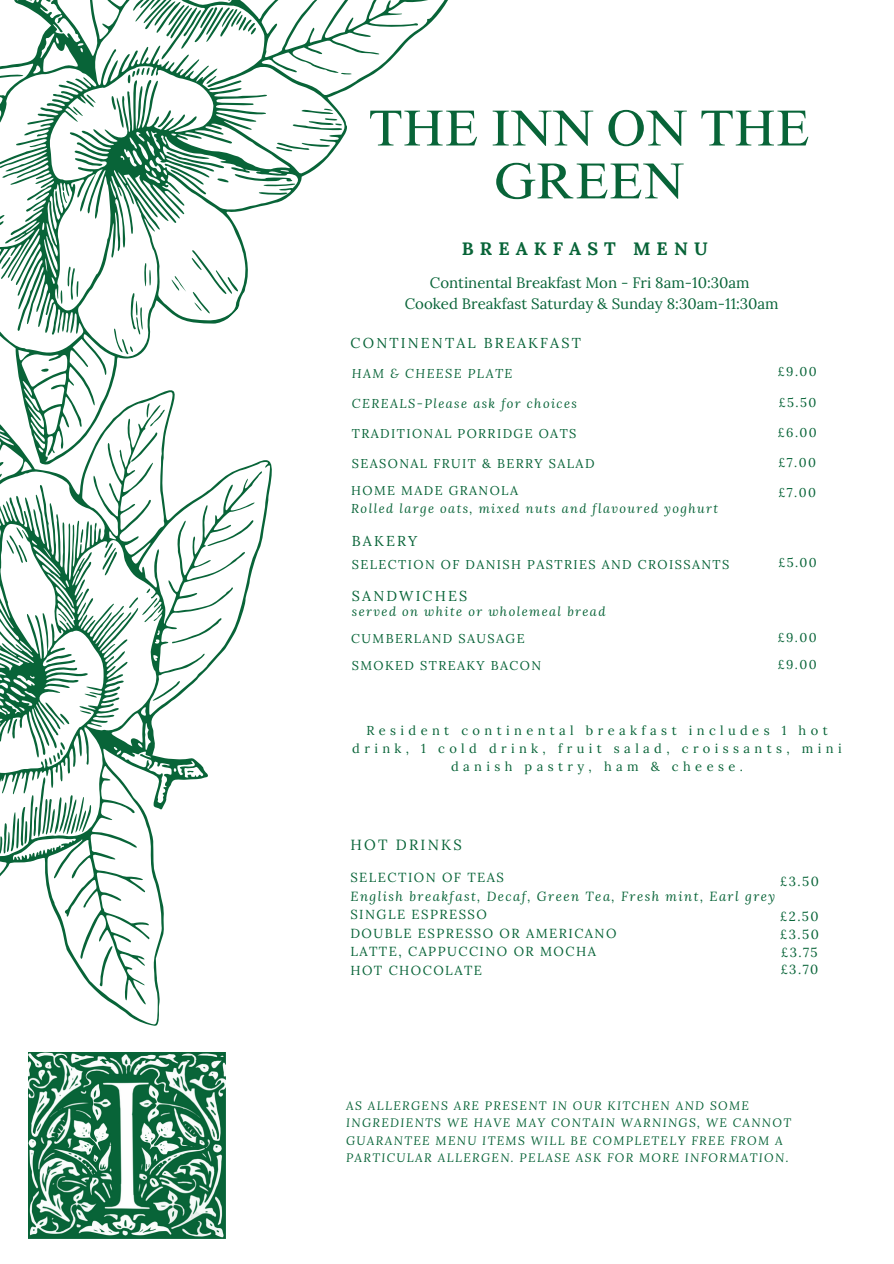
<style>
.page{position:relative;width:894px;height:1264px;background:#fff}
.page>*{position:absolute;margin:0;border:0;box-sizing:border-box;transform-origin:0 0}
.t1{font:50.7px/52.8px "Times NRMT Pro";color:#086438;text-align:center}
.t2{font:700 18px "Lora";letter-spacing:.34em;color:#086438}
.t3{font:15px/20.2px "Lora";color:#086438;text-align:center}
.t4{font:14.7px "Lora";letter-spacing:.15em;color:#086438}
.t5{font:14.4px "Lora";letter-spacing:.15em;color:#086438}
.t6{font:13.05px "Lora";letter-spacing:.11em;color:#086438}
.t7{font:italic 13.05px "Lora";letter-spacing:.11em;color:#086438}
.t8{font:12.9px/18.3px "Lora";letter-spacing:.34em;color:#086438;text-align:center}
.t9{font:12.75px "Lora";letter-spacing:.11em;color:#086438}
.t10{font:italic 12.75px "Lora";letter-spacing:.11em;color:#086438}
.t11{font:italic 12.15px/17.1px "Lora";letter-spacing:.11em;color:#086438}
</style>
<div class="page">
<svg style="left:0;top:0;width:448px;height:324px"></svg>
<svg style="left:0;top:324px;width:272px;height:764px"></svg>
<img style="left:28px;top:1052px;width:197px;height:186px">
<p class="t1" style="left:369px;top:108px;width:442px">THE INN ON THE<br>GREEN</p>
<h2 class="t2" style="left:461px;top:237px;width:247px">BREAKFAST MENU</h2>
<p class="t3" style="left:404px;top:273px;width:375px">Continental Breakfast Mon - Fri 8am-10:30am<br>Cooked Breakfast Saturday &amp; Sunday 8:30am-11:30am</p>
<h4 class="t5" style="left:350px;top:333px;width:232px">CONTINENTAL BREAKFAST</h4>
<p class="t10" style="left:352px;top:364px;width:162px">HAM &amp; CHEESE PLATE</p>
<h3 class="t10" style="left:352px;top:394px;width:226px">CEREALS-Please ask for choices</h3>
<p class="t9" style="left:352px;top:425px;width:226px">TRADITIONAL PORRIDGE OATS</p>
<h5 class="t9" style="left:352px;top:455px;width:244px">SEASONAL FRUIT &amp; BERRY SALAD</h5>
<h3 class="t9" style="left:351px;top:482px;width:168px">HOME MADE GRANOLA</h3>
<p class="t10" style="left:351px;top:500px;width:368px">Rolled large oats, mixed nuts and flavoured yoghurt</p>
<p class="t5" style="left:352px;top:531px;width:67px">BAKERY</p>
<p class="t9" style="left:352px;top:555px;width:379px">SELECTION OF DANISH PASTRIES AND CROISSANTS</p>
<p class="t5" style="left:352px;top:587px;width:117px">SANDWICHES</p>
<p class="t10" style="left:352px;top:603px;width:255px">served on white or wholemeal bread</p>
<p class="t9" style="left:351px;top:630px;width:175px">CUMBERLAND SAUSAGE</p>
<p class="t9" style="left:352px;top:657px;width:191px">SMOKED STREAKY BACON</p>
<p class="t9" style="left:777px;top:363px;width:40px">£9.00</p>
<h5 class="t9" style="left:778px;top:394px;width:39px">£5.50</h5>
<p class="t9" style="left:777px;top:424px;width:40px">£6.00</p>
<h5 class="t9" style="left:778px;top:454px;width:39px">£7.00</h5>
<p class="t9" style="left:778px;top:484px;width:39px">£7.00</p>
<h5 class="t9" style="left:778px;top:554px;width:40px">£5.00</h5>
<p class="t9" style="left:777px;top:629px;width:40px">£9.00</p>
<p class="t9" style="left:777px;top:656px;width:40px">£9.00</p>
<p class="t8" style="left:352px;top:720px;width:491px">Resident continental breakfast includes 1 hot drink, 1 cold drink, fruit salad, croissants, mini danish pastry, ham &amp; cheese.</p>
<p class="t4" style="left:350px;top:834px;width:113px">HOT DRINKS</p>
<p class="t6" style="left:350px;top:868px;width:155px">SELECTION OF TEAS</p>
<p class="t7" style="left:350px;top:887px;width:426px">English breakfast, Decaf, Green Tea, Fresh mint, Earl grey</p>
<p class="t6" style="left:350px;top:906px;width:138px">SINGLE ESPRESSO</p>
<p class="t6" style="left:350px;top:924px;width:267px">DOUBLE ESPRESSO OR AMERICANO</p>
<h3 class="t6" style="left:350px;top:943px;width:247px">LATTE, CAPPUCCINO OR MOCHA</h3>
<h5 class="t6" style="left:350px;top:961px;width:133px">HOT CHOCOLATE</h5>
<p class="t6" style="left:779px;top:872px;width:40px">£3.50</p>
<h5 class="t6" style="left:780px;top:908px;width:40px">£2.50</h5>
<p class="t6" style="left:779px;top:925px;width:40px">£3.50</p>
<p class="t6" style="left:781px;top:943px;width:38px">£3.75</p>
<h3 class="t6" style="left:780px;top:961px;width:39px">£3.70</h3>
<p class="t11" style="left:346px;top:1097px;width:446px">AS ALLERGENS ARE PRESENT IN OUR KITCHEN AND SOME INGREDIENTS WE HAVE MAY CONTAIN WARNINGS, WE CANNOT GUARANTEE MENU ITEMS WILL BE COMPLETELY FREE FROM A PARTICULAR ALLERGEN. PELASE ASK FOR MORE INFORMATION.</p>
</div>
